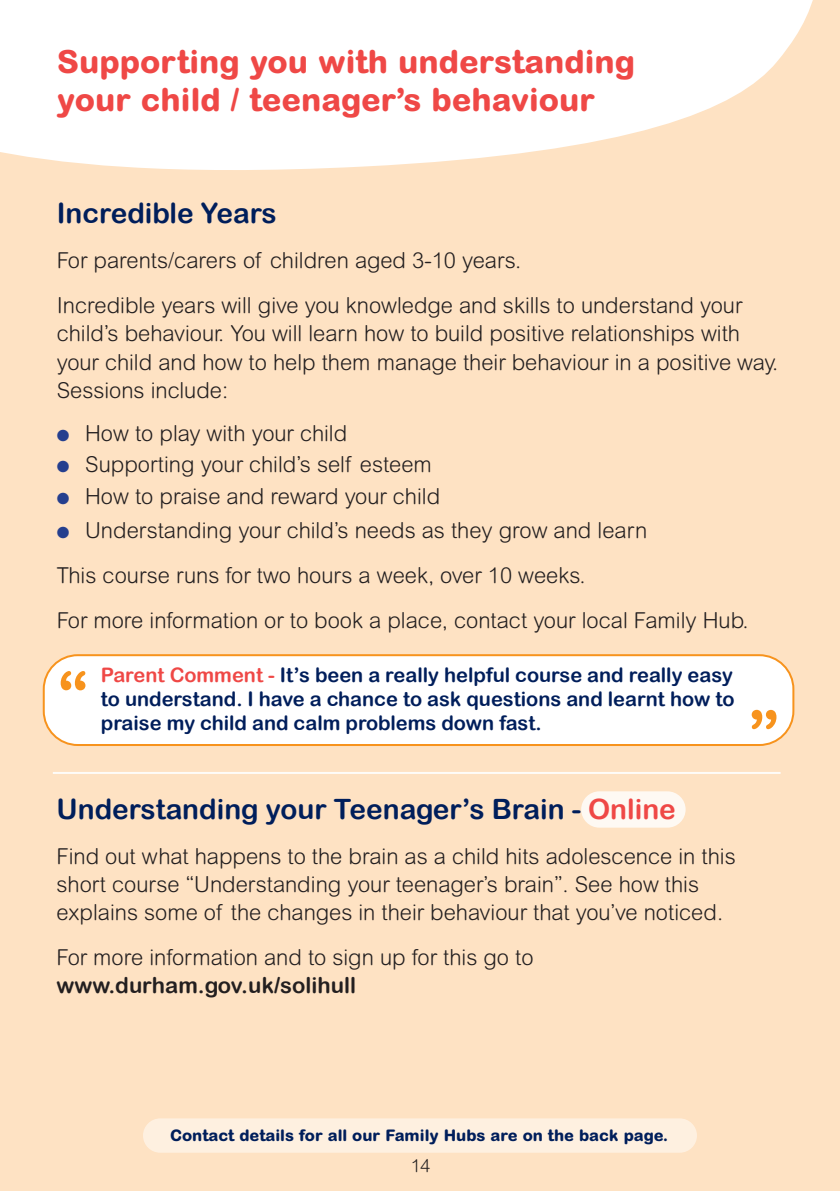
<style>
.page{position:relative;width:840px;height:1191px;background:#fff}
.page>*{position:absolute;margin:0;border:0;box-sizing:border-box;transform-origin:0 0}
.t1{font:800 32px/38px "Arial Rounded MT Std";color:#ef4846}
.t2{font:28px "Arial Rounded MT Bold";color:#001e5b}
.t3{font:300 22px/28px "Arial Rounded MT Std";color:#231f20}
.t4{font:22px "Arial Rounded MT Bold";color:#231f20}
.t5{font:20px/24px "Arial Rounded MT Bold";color:#001e5b;text-align:justify}
.t6{font:300 18px "Arial Rounded MT Std";color:#231f20}
.t7{font:800 16px "Arial Rounded MT Std";color:#001e5b}
.s1{color:#253f8e}
.s2{color:#ef4846}
</style>
<div class="page">
<div style="left:0;top:0;width:839px;height:1191px;background:#fee2c3"></div>
<div style="left:581px;top:791px;width:104px;height:36px;background:#fef9f3;border-radius:18px"></div>
<div style="left:44px;top:655px;width:749px;height:90px;background:#fff;border-radius:34px"></div>
<div style="left:43px;top:654px;width:751px;height:92px;border:2px solid #f7931d;border-radius:34px"></div>
<svg style="left:751px;top:710px;width:25px;height:19px"></svg>
<svg style="left:61px;top:671px;width:24px;height:19px"></svg>
<hr style="left:53px;top:772px;width:727px;height:2px;background:#fff">
<div style="left:143px;top:1118px;width:553px;height:34px;background:#fef0e0;border-radius:17px"></div>
<svg style="left:0;top:0;width:813px;height:170px;background:#fefaf6"></svg>
<h1 class="t1" style="left:57px;top:42px;width:579px">Supporting you with understanding your child / teenager’s behaviour</h1>
<p class="t2" style="left:57px;top:197px;width:221px">Incredible Years</p>
<p class="t3" style="left:57px;top:238px;width:686px;line-height:45px">For parents/carers of children aged 3-10 years.<br>Incredible years will give you knowledge and skills to understand your</p>
<p class="t3" style="left:57px;top:319px;width:722px">child’s behaviour. You will learn how to build positive relationships with your child and how to help them manage their behaviour in a positive way.<br>Sessions include:</p>
<p class="t3" style="left:57px;top:418px;width:292px"><span class="s1">●</span> How to play with your child</p>
<p class="t3" style="left:57px;top:450px;width:376px"><span class="s1">●</span> Supporting your child’s self esteem</p>
<p class="t3" style="left:57px;top:482px;width:385px"><span class="s1">●</span> How to praise and reward your child</p>
<p class="t3" style="left:57px;top:507px;width:693px;line-height:45px"><span class="s1">●</span> Understanding your child’s needs as they grow and learn<br>This course runs for two hours a week, over 10 weeks.<br>For more information or to book a place, contact your local Family Hub.</p>
<p class="t5" style="left:101px;top:662px;width:635px"><span class="s2">Parent Comment -</span> It’s been a really helpful course and really easy to understand. I have a chance to ask questions and learnt how to praise my child and calm problems down fast.</p>
<p class="t2" style="left:57px;top:792px;width:620px">Understanding your Teenager’s Brain - <span class="s2">Online</span></p>
<p class="t3" style="left:57px;top:841px;width:680px">Find out what happens to the brain as a child hits adolescence in this short course “Understanding your teenager’s brain”. See how this explains some of the changes in their behaviour that you’ve noticed.</p>
<p class="t3" style="left:57px;top:942px;width:478px">For more information and to sign up for this go to</p>
<p class="t4" style="left:57px;top:971px;width:301px">www.durham.gov.uk/solihull</p>
<p class="t7" style="left:170px;top:1125px;width:499px">Contact details for all our Family Hubs are on the back page.</p>
<p class="t6" style="left:410px;top:1152px;width:22px">1414</p>
</div>
